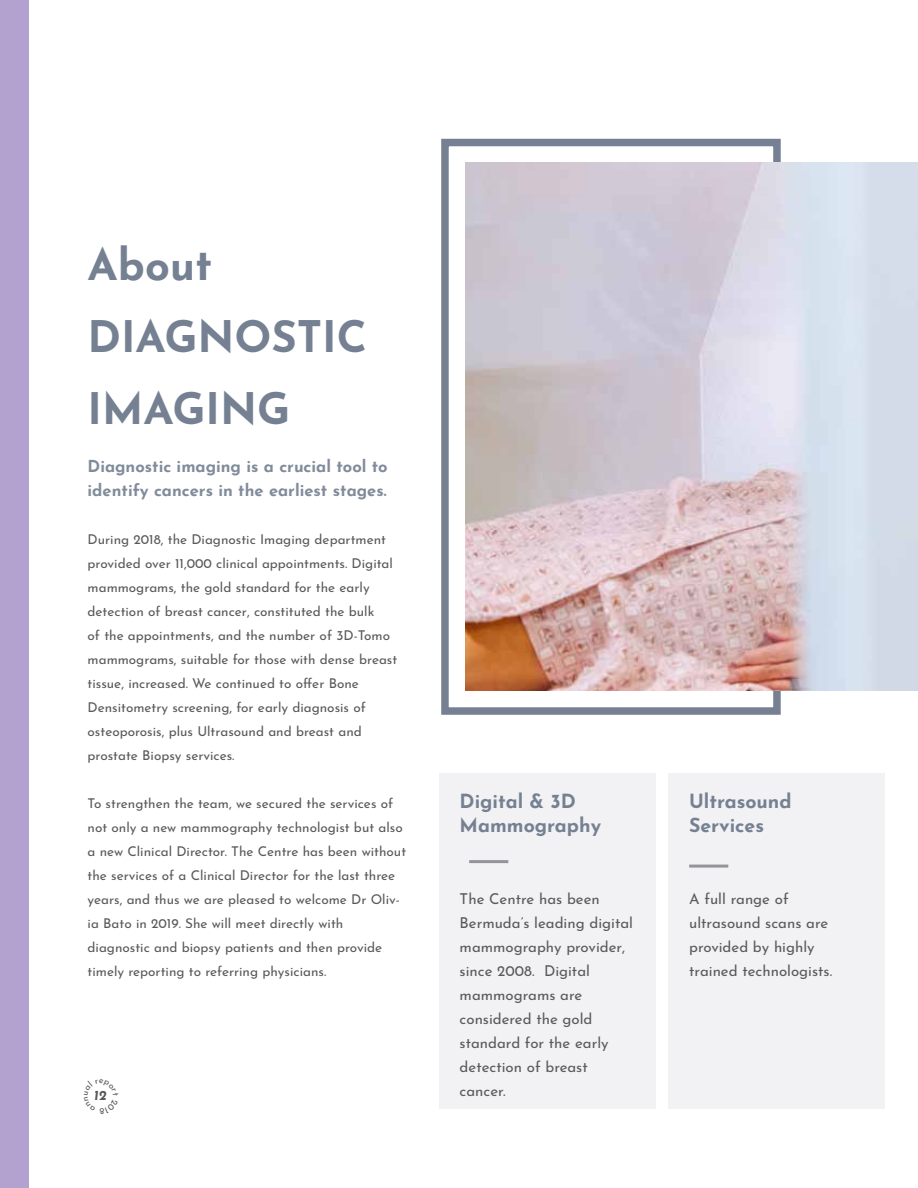
<style>
.page{position:relative;width:918px;height:1188px;background:#fff}
.page>*{position:absolute;margin:0;border:0;box-sizing:border-box;transform-origin:0 0}
.t1{font:700 43.5px/72px "Josefin Sans";color:#758192}
.t2{font:700 19.5px/24px "Josefin Sans";color:#758192}
.t3{font:700 16.5px/24px "Josefin Sans";color:#818b9b}
.t4{font:15px/24px "Josefin Sans";color:#585a5b}
.t5{font:13.5px/24px "Josefin Sans";color:#58595b}
.t6{font:italic 700 13.5px "Josefin Sans";color:#58595b}
</style>
<div class="page">
<div style="left:0;top:0;width:29px;height:1188px;background:#b3a2cf"></div>
<div style="left:668px;top:773px;width:217px;height:336px;background:#f2f1f3"></div>
<div style="left:441px;top:139px;width:340px;height:576px;border:8px solid #758192"></div>
<img style="left:465px;top:163px;width:453px;height:528px">
<hr style="left:689px;top:865px;width:39px;height:3px;background:#939598">
<div style="left:439px;top:773px;width:216px;height:336px;background:#f2f1f3"></div>
<hr style="left:469px;top:860px;width:39px;height:3px;background:#939598">
<h1 class="t1" style="left:88px;top:222px;width:281px">About<br>DIAGNOSTIC<br>IMAGING</h1>
<p class="t3" style="left:88px;top:452px;width:302px">Diagnostic imaging is a crucial tool to identify cancers in the earliest stages.</p>
<p class="t5" style="left:88px;top:525px;width:311px">During 2018, the Diagnostic Imaging department provided over 11,000 clinical appointments. Digital mammograms, the gold standard for the early detection of breast cancer, constituted the bulk<br>of the appointments, and the number of 3D-Tomo mammograms, suitable for those with dense breast tissue, increased. We continued to offer Bone Densitometry screening, for early diagnosis of osteoporosis, plus Ultrasound and breast and prostate Biopsy services.</p>
<p class="t5" style="left:88px;top:789px;width:320px">To strengthen the team, we secured the services of not only a new mammography technologist but also a new Clinical Director. The Centre has been without the services of a Clinical Director for the last three years, and thus we are pleased to welcome Dr Oliv&shy;ia Bato in 2019. She will meet directly with diagnostic and biopsy patients and then provide timely reporting to referring physicians.</p>
<h2 class="t2" style="left:689px;top:786px;width:104px">Ultrasound<br>Services</h2>
<h2 class="t2" style="left:460px;top:786px;width:143px">Digital &amp; 3D<br>Mammography</h2>
<p class="t4" style="left:689px;top:885px;width:145px">A full range of ultrasound scans are provided by highly trained technologists.</p>
<p class="t4" style="left:460px;top:885px;width:175px">The Centre has been<br>Bermuda’s leading digital mammography provider, since 2008. Digital mammograms are considered the gold standard for the early detection of breast cancer.</p>
<p class="t6" style="left:94px;top:1083px;width:14px">12</p>
</div>
